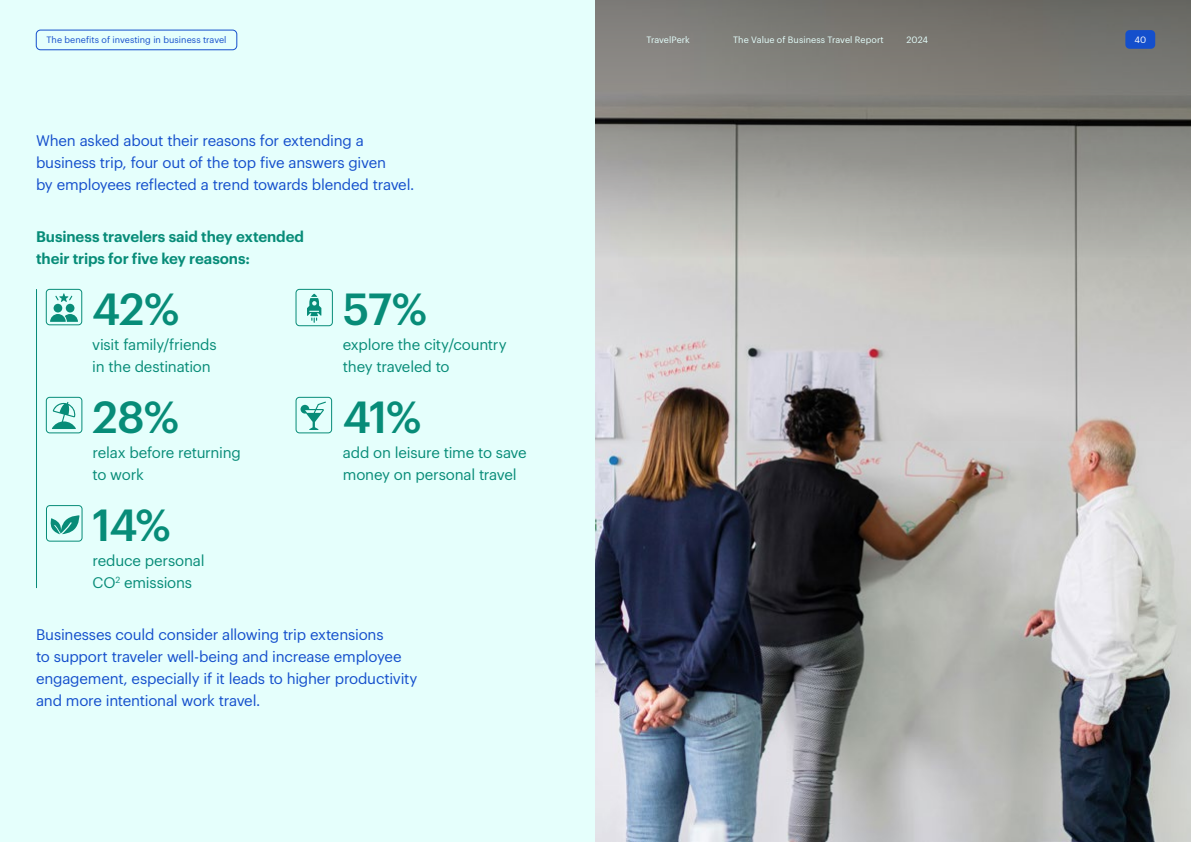
<style>
.page{position:relative;width:1191px;height:842px;background:#e5fffc}
.page>*{position:absolute;margin:0;border:0;box-sizing:border-box;transform-origin:0 0}
.t1{font:500 44px "Graphik";letter-spacing:-.03em;color:#078c78}
.t2{font:15px/22px "Graphik";letter-spacing:-.015em;color:#144fcc}
.t3{font:15px/22px "Graphik";letter-spacing:-.015em;color:#078c78}
.t4{font:600 15px/22px "Graphik";letter-spacing:-.01em;color:#078c78}
.t5{font:9px "Graphik";letter-spacing:.005em;color:#e5fffc}
.t6{font:9px "Graphik";letter-spacing:.005em;color:#144fcc}
.t7{font:9px "Graphik";color:#fff}
</style>
<div class="page">
<div style="left:46px;top:505px;width:37px;height:37px;border:1px solid #078c78;border-radius:3px"></div>
<svg style="left:50px;top:515px;width:30px;height:19px"></svg>
<div style="left:46px;top:289px;width:36px;height:36px;border:1px solid #078c78;border-radius:3px"></div>
<div style="left:54px;top:304px;width:8px;height:8px;background:#078c78;border-radius:50%"></div>
<div style="left:66px;top:304px;width:8px;height:8px;background:#078c78;border-radius:50%"></div>
<svg style="left:50px;top:314px;width:28px;height:8px"></svg>
<svg style="left:55px;top:293px;width:17px;height:9px"></svg>
<svg style="left:52px;top:402px;width:24px;height:27px"></svg>
<div style="left:46px;top:397px;width:36px;height:36px;border:1px solid #078c78;border-radius:3px"></div>
<hr style="left:36px;top:289px;width:1px;height:299px;background:#078c78">
<div style="left:295px;top:397px;width:37px;height:36px;border:1px solid #078c78;border-radius:3px"></div>
<svg style="left:300px;top:402px;width:26px;height:28px"></svg>
<div style="left:295px;top:289px;width:38px;height:37px;border:1px solid #078c78;border-radius:4px"></div>
<svg style="left:307px;top:294px;width:14px;height:29px"></svg>
<img style="left:595px;top:441px;width:596px;height:401px">
<svg style="left:595px;top:0;width:596px;height:441px;background:#a4a29f"></svg>
<div style="left:36px;top:30px;width:201px;height:20px;border:1px solid #144fcc;border-radius:4px"></div>
<div style="left:1125px;top:30px;width:30px;height:19px;background:#144fcc;border-radius:4px"></div>
<p class="t6" style="left:46px;top:33px;width:182px">The benefits of investing in business travel</p>
<p class="t5" style="left:646px;top:33px;width:45px">TravelPerk</p>
<p class="t5" style="left:733px;top:33px;width:152px">The Value of Business Travel Report</p>
<p class="t5" style="left:906px;top:33px;width:23px">2024</p>
<p class="t7" style="left:1134px;top:33px;width:13px">40</p>
<p class="t2" style="left:36px;top:128px;width:380px">When asked about their reasons for extending a business trip, four out of the top five answers given<br>by employees reflected a trend towards blended travel.</p>
<p class="t4" style="left:36px;top:224px;width:270px">Business travelers said they extended their trips for five key reasons:</p>
<h1 class="t1" style="left:92px;top:276px;width:89px">42%</h1>
<p class="t3" style="left:92px;top:332px;width:126px">visit family/friends in the destination</p>
<h1 class="t1" style="left:93px;top:384px;width:88px">28%</h1>
<p class="t3" style="left:93px;top:440px;width:150px">relax before returning to work</p>
<h1 class="t1" style="left:93px;top:492px;width:80px">14%</h1>
<p class="t3" style="left:93px;top:548px;width:113px">reduce personal<br>CO<sup>2</sup> emissions</p>
<h1 class="t1" style="left:343px;top:276px;width:86px">57%</h1>
<p class="t3" style="left:343px;top:332px;width:165px">explore the city/country they traveled to</p>
<h1 class="t1" style="left:343px;top:384px;width:80px">41%</h1>
<p class="t3" style="left:343px;top:440px;width:185px">add on leisure time to save money on personal travel</p>
<p class="t2" style="left:36px;top:623px;width:383px">Businesses could consider allowing trip extensions<br>to support traveler well-being and increase employee engagement, especially if it leads to higher productivity and more intentional work travel.</p>
</div>
